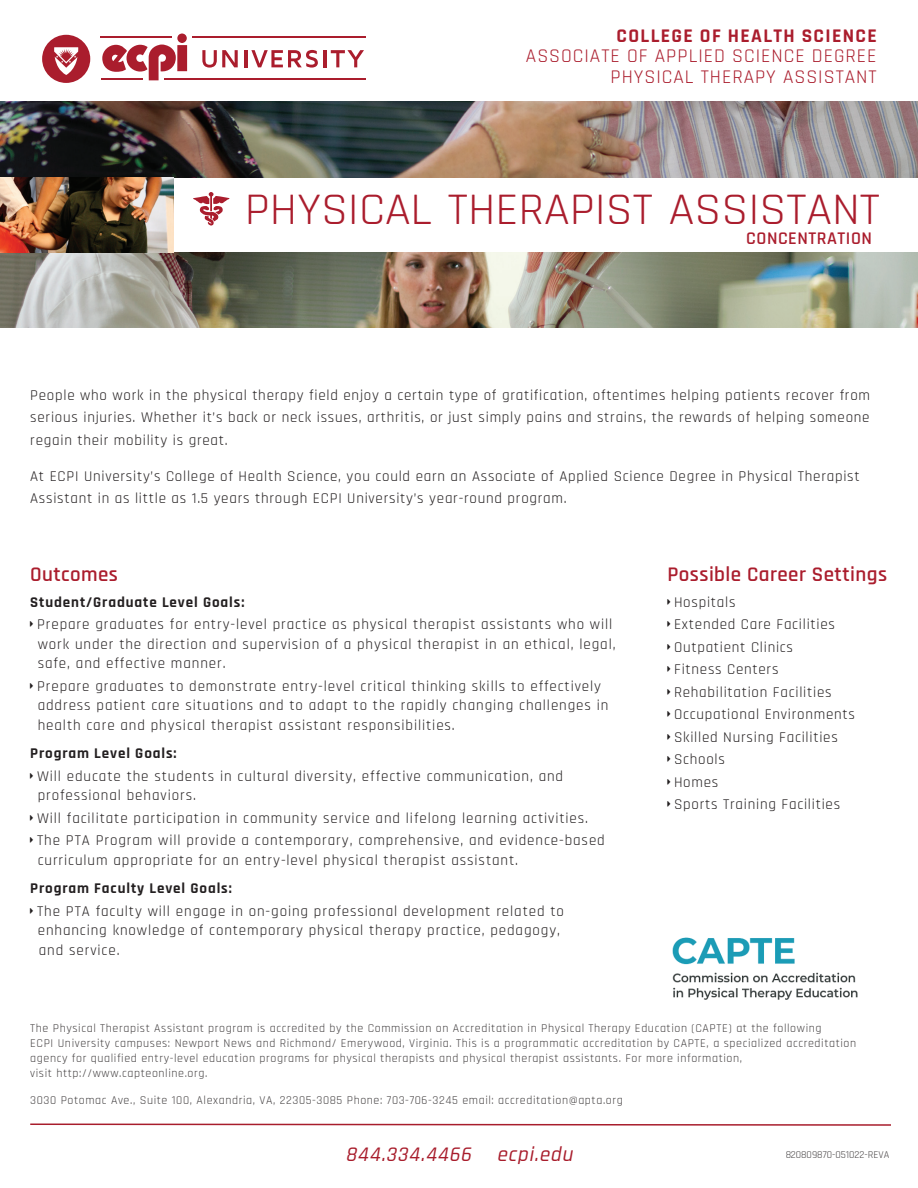
<style>
.page{position:relative;width:918px;height:1188px;background:#fff}
.page>*{position:absolute;margin:0;border:0;box-sizing:border-box;transform-origin:0 0}
.t1{font:45.6px "Rajdhani";color:#aa1d2d;scale:1.05 1}
.t2{font:600 21px "Rajdhani";letter-spacing:.02em;color:#aa1d2d}
.t3{font:italic 500 21px "Rajdhani";color:#a81d2c}
.t4{font:19.5px/20.4px "Rajdhani";letter-spacing:.05em;color:#aa1d2d;text-align:right}
.t5{font:700 19.5px "Rajdhani";letter-spacing:.07em;color:#aa1d2d}
.t6{font:600 18px "Rajdhani";letter-spacing:.03em;color:#aa1d2d}
.t7{font:15px/22.5px "Rajdhani";letter-spacing:.06em;color:#231f20}
.t8{font:700 15px "Rajdhani";letter-spacing:.06em;color:#231f20}
.t9{font:12px/15px "Rajdhani";letter-spacing:.05em;color:#231f20}
.t10{font:10.5px "Rajdhani";color:#231f20}
</style>
<div class="page">
<img style="left:0;top:102px;width:918px;height:75px">
<img style="left:0;top:252px;width:918px;height:76px">
<img style="left:0;top:177px;width:174px;height:75px">
<svg style="left:30px;top:1123px;width:861px;height:3px"></svg>
<svg style="left:193px;top:192px;width:36px;height:34px"></svg>
<svg style="left:42px;top:35px;width:48px;height:48px"></svg>
<svg style="left:202px;top:50px;width:36px;height:18px"></svg>
<hr style="left:244px;top:50px;width:3px;height:17px;background:#aa1d2d">
<svg style="left:251px;top:50px;width:67px;height:18px"></svg>
<hr style="left:323px;top:50px;width:3px;height:17px;background:#aa1d2d">
<svg style="left:331px;top:50px;width:33px;height:17px"></svg>
<hr style="left:192px;top:36px;width:173px;height:2px;background:#aa1d2d">
<hr style="left:101px;top:36px;width:71px;height:2px;background:#aa1d2d">
<hr style="left:164px;top:78px;width:201px;height:2px;background:#aa1d2d">
<hr style="left:101px;top:78px;width:41px;height:2px;background:#aa1d2d">
<div style="left:177px;top:34px;width:10px;height:9px;background:#aa1d2d;border-radius:50%"></div>
<div style="left:177px;top:45px;width:10px;height:26px;background:#aa1d2d"></div>
<svg style="left:102px;top:45px;width:74px;height:35px"></svg>
<img style="left:672px;top:937px;width:186px;height:63px">
<h3 class="t5" style="left:617px;top:24px;width:262px">COLLEGE OF HEALTH SCIENCE</h3>
<h3 class="t4" style="left:526px;top:47px;width:352px">ASSOCIATE OF APPLIED SCIENCE DEGREE<br>PHYSICAL THERAPY ASSISTANT</h3>
<h1 class="t1" style="left:245px;top:184px;width:606px">PHYSICAL THERAPIST ASSISTANT</h1>
<p class="t6" style="left:746px;top:228px;width:127px">CONCENTRATION</p>
<p class="t7" style="left:30px;top:384px;width:841px;text-align:justify">People who work in the physical therapy field enjoy a certain type of gratification, oftentimes helping patients recover from serious injuries. Whether it’s back or neck issues, arthritis, or just simply pains and strains, the rewards of helping someone regain their mobility is great.</p>
<p class="t7" style="left:30px;top:465px;width:831px">At ECPI University’s College of Health Science, you could earn an Associate of Applied Science Degree in Physical Therapist<br>Assistant in as little as 1.5 years through ECPI University’s year-round program.</p>
<h2 class="t2" style="left:30px;top:562px;width:89px">Outcomes</h2>
<p class="t8" style="left:30px;top:593px;width:216px">Student/Graduate Level Goals:</p>
<p class="t7" style="left:37px;top:615px;width:580px;line-height:19.5px">Prepare graduates for entry-level practice as physical therapist assistants who will work under the direction and supervision of a physical therapist in an ethical, legal, safe, and effective manner.</p>
<p class="t7" style="left:37px;top:677px;width:573px;line-height:19.5px">Prepare graduates to demonstrate entry-level critical thinking skills to effectively address patient care situations and to adapt to the rapidly changing challenges in health care and physical therapist assistant responsibilities.</p>
<p class="t8" style="left:30px;top:744px;width:148px">Program Level Goals:</p>
<p class="t7" style="left:37px;top:767px;width:528px;line-height:19.5px">Will educate the students in cultural diversity, effective communication, and professional behaviors.</p>
<p class="t7" style="left:37px;top:807px;width:569px">Will facilitate participation in community service and lifelong learning activities.<br>The PTA Program will provide a contemporary, comprehensive, and evidence-based</p>
<p class="t7" style="left:38px;top:849px;width:482px">curriculum appropriate for an entry-level physical therapist assistant.</p>
<p class="t8" style="left:30px;top:879px;width:203px">Program Faculty Level Goals:</p>
<p class="t7" style="left:37px;top:902px;width:528px;line-height:19.5px">The PTA faculty will engage in on-going professional development related to enhancing knowledge of contemporary physical therapy practice, pedagogy, and service.</p>
<h2 class="t2" style="left:667px;top:562px;width:221px">Possible Career Settings</h2>
<p class="t7" style="left:674px;top:591px;width:183px">Hospitals<br>Extended Care Facilities<br>Outpatient Clinics<br>Fitness Centers<br>Rehabilitation Facilities<br>Occupational Environments<br>Skilled Nursing Facilities<br>Schools<br>Homes<br>Sports Training Facilities</p>
<p class="t9" style="left:30px;top:1021px;width:828px">The Physical Therapist Assistant program is accredited by the Commission on Accreditation in Physical Therapy Education (CAPTE) at the following<br>ECPI University campuses: Newport News and Richmond/ Emerywood, Virginia. This is a programmatic accreditation by CAPTE, a specialized accreditation agency for qualified entry-level education programs for physical therapists and physical therapist assistants. For more information,<br>visit http://www.capteonline.org.</p>
<p class="t9" style="left:30px;top:1093px;width:594px">3030 Potomac Ave., Suite 100, Alexandria, VA, 22305-3085 Phone: 703-706-3245 email: accreditation@apta.org</p>
<h2 class="t3" style="left:345px;top:1142px;width:233px">844.334.4466 ecpi.edu</h2>
<p class="t10" style="left:785px;top:1149px;width:106px">820809870-051022-REVA</p>
</div>
